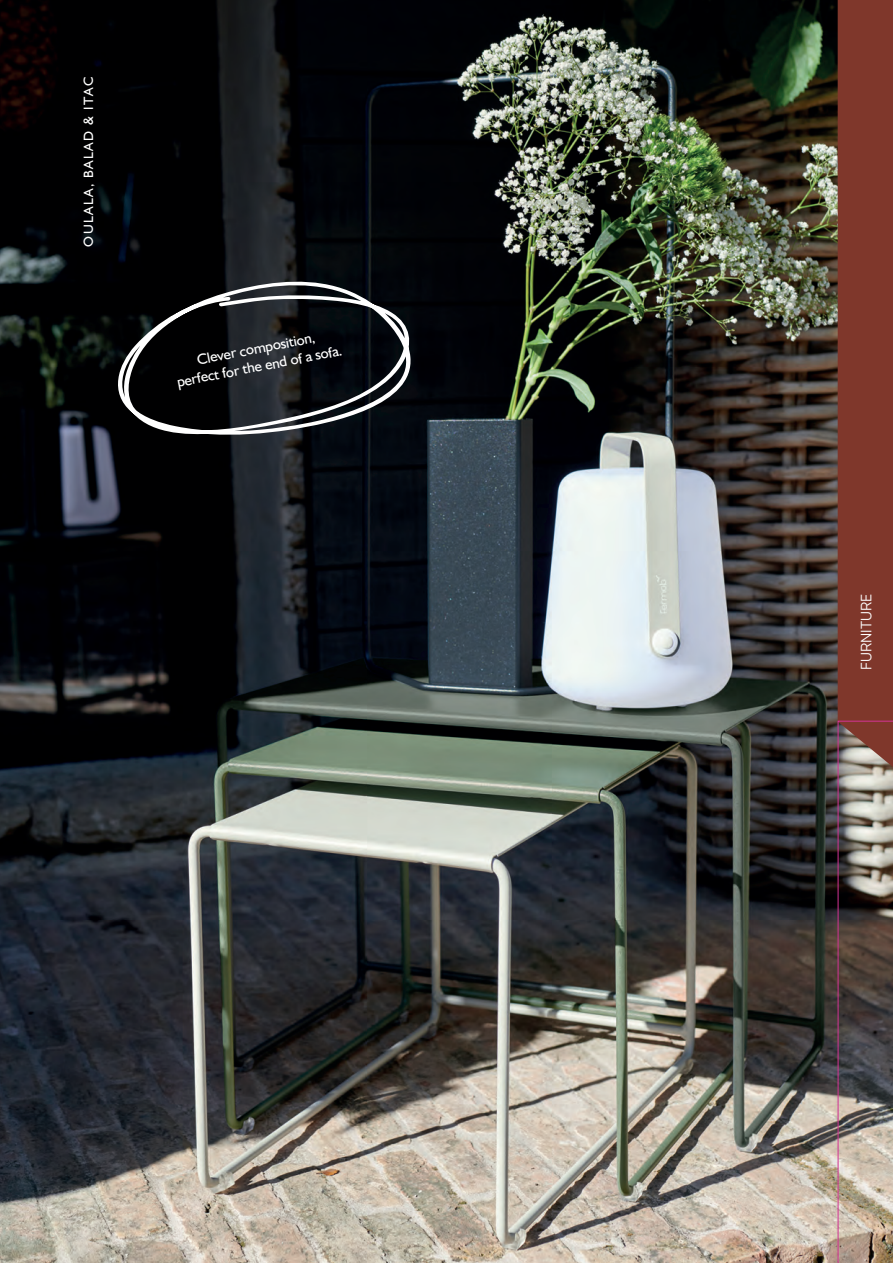
<style>
.page{position:relative;width:893px;height:1263px;background:#fff}
.page>*{position:absolute;margin:0;border:0;box-sizing:border-box;transform-origin:0 0}
.t1{font:15px/18px "Humanist 521 BT";color:#fff;text-align:center}
.t2{font:15px "Gilroy";color:#fff}
.t3{font:13.5px "Humanist 521 BT";letter-spacing:.1em;color:#fff}
</style>
<div class="page">
<img style="left:0;top:0;width:837px;height:1263px">
<svg style="left:109px;top:277px;width:307px;height:159px"></svg>
<svg style="left:837px;top:0;width:56px;height:1263px"></svg>
<p class="t3" style="left:80px;top:247px;width:172px;rotate:-90deg">OULALA, BALAD &amp; ITAC</p>
<p class="t1" style="left:172px;top:355px;width:169px;rotate:-11deg">Clever composition,<br>perfect for the end of a sofa.</p>
<p class="t2" style="left:857px;top:670px;width:77px;rotate:-90deg">FURNITURE</p>
</div>
